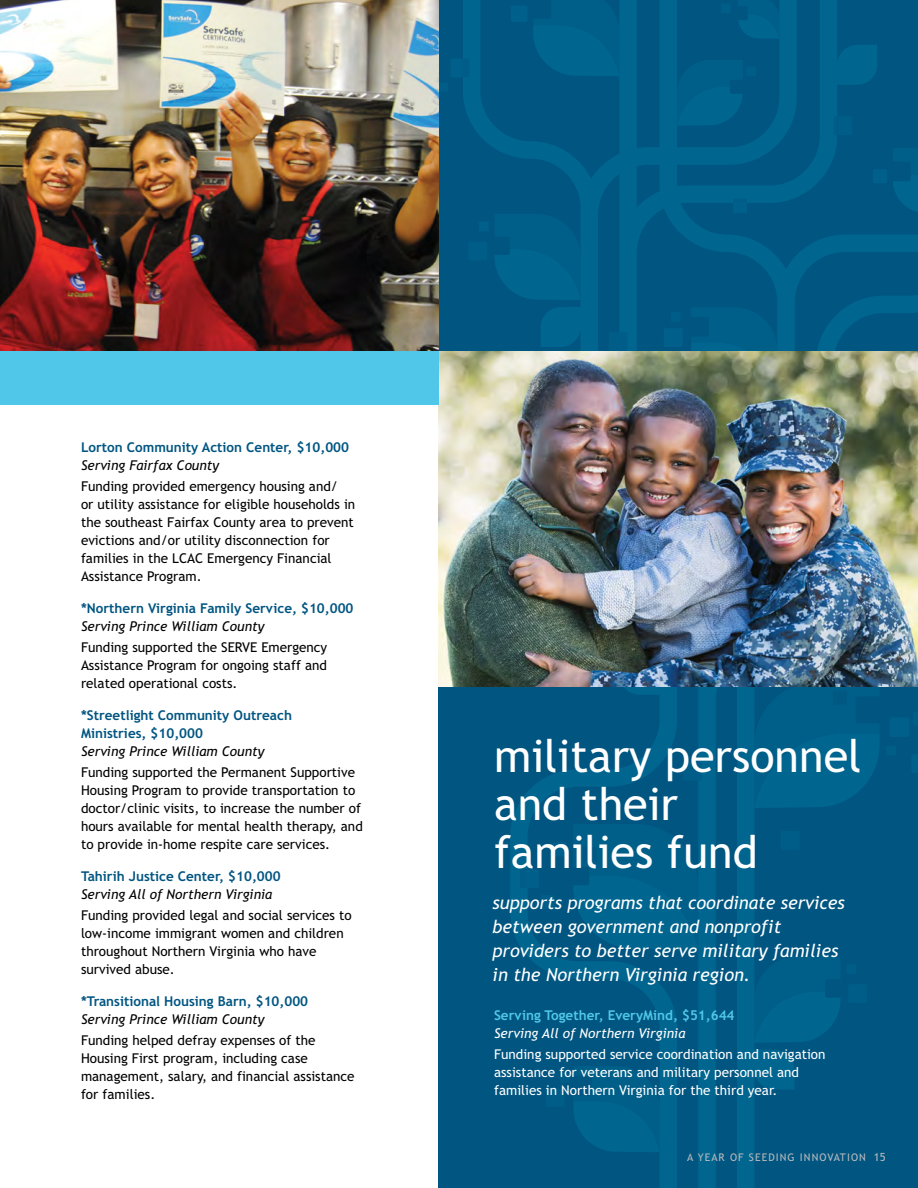
<style>
.page{position:relative;width:918px;height:1188px;background:#fff}
.page>*{position:absolute;margin:0;border:0;box-sizing:border-box;transform-origin:0 0}
.t1{font:45px/48px "Trebuchet";color:#fff}
.t2{font:italic 18px/24px "Trebuchet";color:#fff}
.t3{font:13.5px/18px "Trebuchet";color:#000}
.t4{font:700 13.5px/18px "Trebuchet";color:#005581}
.t5{font:13.5px/18px "Trebuchet";color:#fff}
.t6{font:italic 13.5px "Trebuchet";color:#000}
.t7{font:700 13.5px "Trebuchet";color:#50c7e8}
.t8{font:italic 13.5px "Trebuchet";color:#fff}
.t9{font:10.5px "Trebuchet";letter-spacing:.1em;color:#b8babc}
.s1{font-size:11.25px}
</style>
<div class="page">
<div style="left:439px;top:0;width:479px;height:1188px;background:#005581"></div>
<svg style="left:463px;top:0;width:455px;height:1188px"></svg>
<div style="left:583px;top:847px;width:14px;height:14px;background:#005883"></div>
<div style="left:833px;top:691px;width:14px;height:14px;background:#005883"></div>
<div style="left:890px;top:717px;width:19px;height:20px;background:#00608b;border-radius:2px"></div>
<svg style="left:911px;top:754px;width:7px;height:19px"></svg>
<div style="left:552px;top:842px;width:14px;height:14px;background:#00608b"></div>
<div style="left:873px;top:169px;width:14px;height:14px;background:#00608b"></div>
<div style="left:479px;top:222px;width:10px;height:9px;background:#00608b"></div>
<div style="left:511px;top:6px;width:17px;height:16px;background:#00608b;border-radius:2px"></div>
<div style="left:664px;top:328px;width:19px;height:19px;background:#00608b;border-radius:2px"></div>
<svg style="left:520px;top:869px;width:19px;height:19px"></svg>
<svg style="left:733px;top:199px;width:14px;height:14px"></svg>
<svg style="left:451px;top:59px;width:19px;height:18px"></svg>
<div style="left:468px;top:242px;width:19px;height:19px;background:#005d88;border-radius:2px"></div>
<div style="left:886px;top:746px;width:10px;height:9px;background:#005d88"></div>
<svg style="left:913px;top:712px;width:5px;height:14px"></svg>
<div style="left:541px;top:895px;width:14px;height:14px;background:#005d88"></div>
<div style="left:671px;top:312px;width:10px;height:10px;background:#005d88"></div>
<div style="left:746px;top:66px;width:10px;height:10px;background:#005d88"></div>
<div style="left:721px;top:3px;width:10px;height:10px;background:#005d88"></div>
<div style="left:848px;top:984px;width:19px;height:19px;background:#005d88;border-radius:2px"></div>
<div style="left:846px;top:964px;width:10px;height:10px;background:#005d88"></div>
<div style="left:439px;top:82px;width:9px;height:10px;background:#005d88"></div>
<svg style="left:834px;top:116px;width:18px;height:19px"></svg>
<div style="left:560px;top:1073px;width:10px;height:10px;background:#005d88"></div>
<div style="left:546px;top:1088px;width:19px;height:19px;background:#005d88;border-radius:2px"></div>
<div style="left:781px;top:831px;width:19px;height:19px;background:#005d88;border-radius:2px"></div>
<svg style="left:683px;top:762px;width:19px;height:19px"></svg>
<svg style="left:609px;top:332px;width:19px;height:19px"></svg>
<img style="left:0;top:0;width:439px;height:351px">
<img style="left:439px;top:351px;width:479px;height:336px">
<div style="left:0;top:351px;width:439px;height:54px;background:#50c7e8"></div>
<p class="t4" style="left:81px;top:438px;width:270px">Lorton Community Action Center, $10,000</p>
<p class="t6" style="left:81px;top:457px;width:140px">Serving Fairfax County</p>
<p class="t3" style="left:81px;top:477px;width:276px">Funding provided emergency housing and/<br>or utility assistance for eligible households in the southeast Fairfax County area to prevent evictions and/or utility disconnection for families in the LCAC Emergency Financial Assistance Program.</p>
<p class="t4" style="left:81px;top:599px;width:274px">*Northern Virginia Family Service, $10,000</p>
<p class="t6" style="left:81px;top:618px;width:185px">Serving Prince William County</p>
<p class="t3" style="left:81px;top:638px;width:248px;text-align:justify">Funding supported the SERVE Emergency Assistance Program for ongoing staff and related operational costs.</p>
<p class="t4" style="left:81px;top:706px;width:213px">*Streetlight Community Outreach<br>Ministries, $10,000</p>
<p class="t6" style="left:81px;top:743px;width:185px">Serving Prince William County</p>
<p class="t3" style="left:81px;top:763px;width:283px">Funding supported the Permanent Supportive Housing Program to provide transportation to doctor/clinic visits, to increase the number of hours available for mental health therapy, and to provide in-home respite care services.</p>
<p class="t4" style="left:81px;top:867px;width:201px">Tahirih Justice Center, $10,000</p>
<p class="t6" style="left:81px;top:886px;width:193px">Serving All of Northern Virginia</p>
<p class="t3" style="left:81px;top:906px;width:272px">Funding provided legal and social services to low-income immigrant women and children throughout Northern Virginia who have survived abuse.</p>
<p class="t4" style="left:81px;top:992px;width:229px">*Transitional Housing Barn, $10,000</p>
<p class="t6" style="left:81px;top:1011px;width:185px">Serving Prince William County</p>
<p class="t3" style="left:81px;top:1031px;width:275px">Funding helped defray expenses of the Housing First program, including case management, salary, and financial assistance for families.</p>
<h1 class="t1" style="left:494px;top:732px;width:369px">military personnel and their<br>families fund</h1>
<h2 class="t2" style="left:493px;top:890px;width:354px">supports programs that coordinate services between government and nonprofit providers to better serve military families in the Northern Virginia region.</h2>
<p class="t7" style="left:494px;top:1007px;width:242px">Serving Together, EveryMind, $51,644</p>
<p class="t8" style="left:494px;top:1025px;width:193px">Serving All of Northern Virginia</p>
<p class="t5" style="left:494px;top:1045px;width:333px">Funding supported service coordination and navigation assistance for veterans and military personnel and families in Northern Virginia for the third year.</p>
<p class="t9" style="left:687px;top:1151px;width:200px">A YEAR OF SEEDING INNOVATION <span class="s1">15</span></p>
</div>
